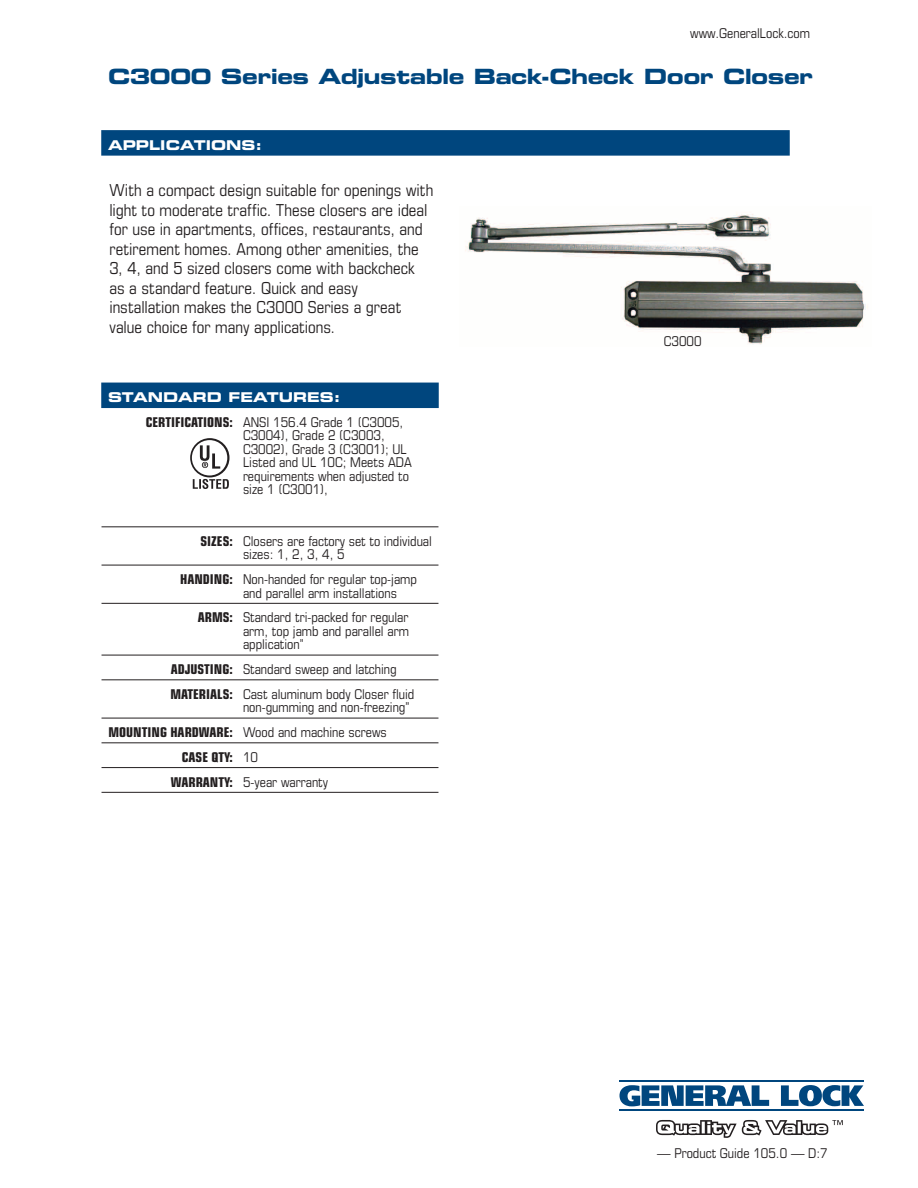
<style>
.page{position:relative;width:918px;height:1188px;background:#fff}
.page>*{position:absolute;margin:0;border:0;box-sizing:border-box;transform-origin:0 0}
.Blue-Title-content{font:21px "Eurostile Bold Extended Two";letter-spacing:-.025em;color:#00467e}
.t1{font:condensed 16.5px/19.5px "Eurostile";letter-spacing:.005em;color:#231f20}
.General_Specs{font:condensed 13.5px/13.5px "Eurostile";color:#231f20}
.Body_Bold{font:13.5px "Eurostile Bold Extended Two";color:#fff}
.General_Specs-2{font:700 condensed 13.5px "Eurostile";color:#231f20}
.part{font:condensed 13.5px "Eurostile";color:#231f20}
.s1{font-weight:700}
.s2{font-weight:400}
</style>
<div class="page">
<svg style="left:656px;top:1120px;width:187px;height:18px"></svg>
<hr style="left:620px;top:1080px;width:244px;height:2px;background:#00467e">
<hr style="left:620px;top:1109px;width:244px;height:2px;background:#00467e">
<svg style="left:620px;top:1085px;width:149px;height:21px"></svg>
<svg style="left:781px;top:1085px;width:83px;height:21px"></svg>
<img style="left:465px;top:214px;width:403px;height:131px">
<div style="left:101px;top:130px;width:689px;height:26px;background:#00467e"></div>
<div style="left:101px;top:383px;width:338px;height:25px;background:#00467e"></div>
<hr style="left:102px;top:527px;width:336px;height:1px;background:#231f20">
<hr style="left:102px;top:565px;width:336px;height:1px;background:#231f20">
<hr style="left:102px;top:603px;width:336px;height:1px;background:#231f20">
<hr style="left:102px;top:655px;width:336px;height:1px;background:#231f20">
<hr style="left:102px;top:680px;width:336px;height:1px;background:#231f20">
<hr style="left:102px;top:718px;width:336px;height:1px;background:#231f20">
<hr style="left:102px;top:743px;width:336px;height:1px;background:#231f20">
<hr style="left:102px;top:767px;width:336px;height:1px;background:#231f20">
<hr style="left:102px;top:792px;width:336px;height:1px;background:#231f20">
<svg style="left:190px;top:438px;width:40px;height:51px"></svg>
<p class="General_Specs" style="left:690px;top:26px;width:121px">www.GeneralLock.com</p>
<p class="Blue-Title-content" style="left:108px;top:61px;width:707px">C3000 Series Adjustable Back-Check Door Closer</p>
<p class="Body_Bold" style="left:108px;top:135px;width:156px">APPLICATIONS:</p>
<p class="t1" style="left:110px;top:180px;width:325px">With a compact design suitable for openings with light to moderate traffic. These closers are ideal for use in apartments, offices, restaurants, and retirement homes. Among other amenities, the 3, 4, and 5 sized closers come with backcheck as a standard feature. Quick and easy<br>installation makes the C3000 Series a great value choice for many applications.</p>
<p class="Body_Bold" style="left:108px;top:388px;width:234px">STANDARD FEATURES:</p>
<p class="General_Specs" style="left:243px;top:415px;width:170px;text-indent:-97px"><span class="s1">CERTIFICATIONS:</span> ANSI 156.4 Grade 1 (C3005,<br>C3004), Grade 2 (C3003,<br>C3002), Grade 3 (C3001); UL<br>Listed and UL 10C; Meets ADA requirements when adjusted to size 1 (C3001),</p>
<p class="General_Specs" style="left:243px;top:534px;width:190px;text-indent:-42px"><span class="s1">SIZES:</span> Closers are factory set to individual sizes: 1, 2, 3, 4, 5</p>
<p class="General_Specs" style="left:243px;top:572px;width:175px;text-indent:-63px"><span class="s1">HANDING:</span> Non-handed for regular top-jamp and parallel arm installations</p>
<p class="General_Specs" style="left:243px;top:611px;width:167px;text-align:justify;text-indent:-45px"><span class="s1">ARMS:</span> Standard tri-packed for regular arm, top jamb and parallel arm application”</p>
<p class="General_Specs" style="left:171px;top:662px;width:228px"><span class="s1">ADJUSTING:</span> Standard sweep and latching</p>
<p class="General_Specs" style="left:243px;top:687px;width:173px;text-indent:-73px"><span class="s1">MATERIALS:</span> Cast aluminum body Closer fluid non-gumming and non-freezing”</p>
<p class="General_Specs" style="left:108px;top:725px;width:280px"><span class="s1">MOUNTING HARDWARE:</span> Wood and machine screws</p>
<p class="General_Specs-2" style="left:182px;top:749px;width:78px">CASE QTY: <span class="s2">10</span></p>
<p class="General_Specs" style="left:171px;top:775px;width:159px"><span class="s1">WARRANTY:</span> 5-year warranty</p>
<p class="part" style="left:664px;top:333px;width:39px">C3000</p>
<p class="General_Specs" style="left:657px;top:1146px;width:172px">— Product Guide 105.0 — D:7</p>
</div>
